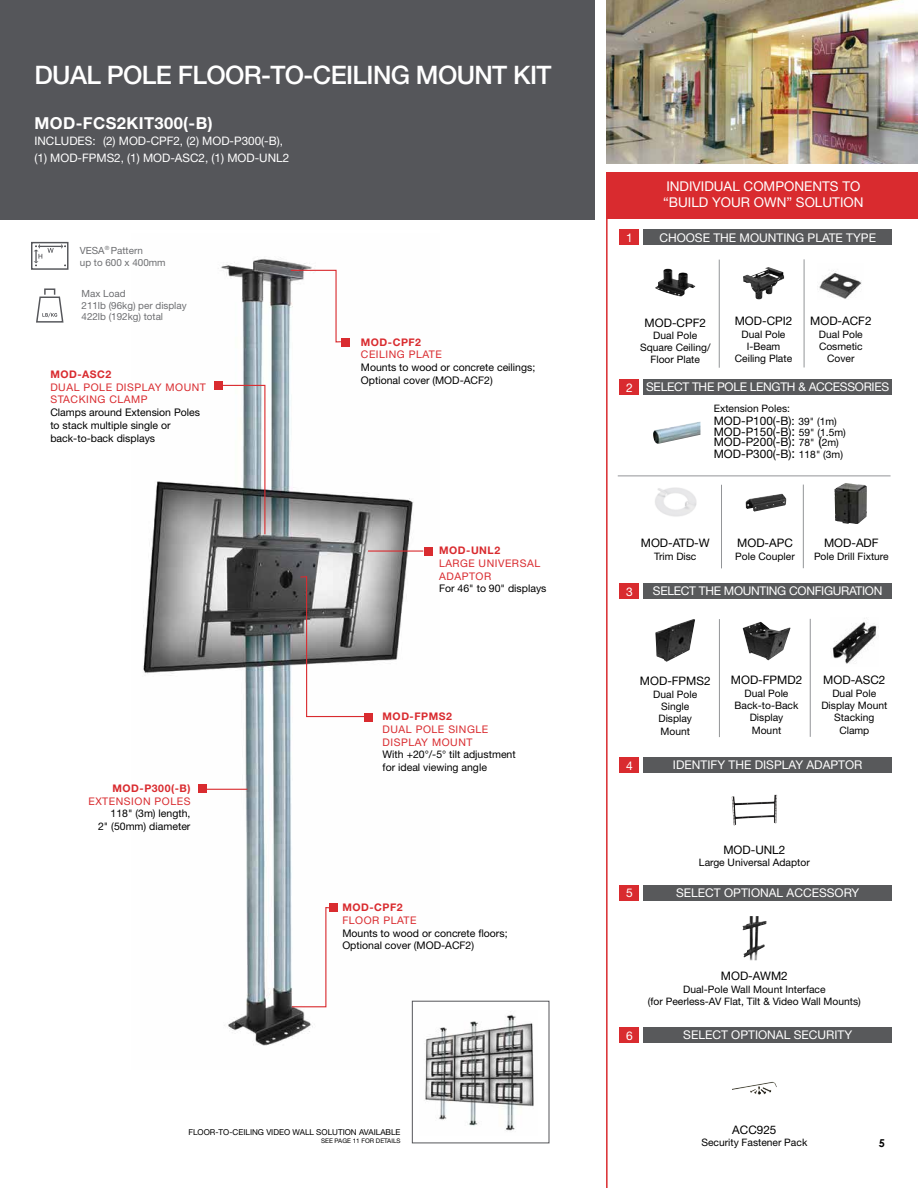
<style>
.page{position:relative;width:918px;height:1188px;background:#fff}
.page>*{position:absolute;margin:0;border:0;box-sizing:border-box;transform-origin:0 0}
.t1{font:500 25.5px "Helvetica Neue LT Std";letter-spacing:-.025em;color:#fff}
.t2{font:700 16.5px "Helvetica Neue LT Std";letter-spacing:.025em;color:#fff}
.t3{font:13.5px/16.2px "Helvetica Neue LT Std";color:#fff}
.t4{font:12px "Helvetica Neue LT Std";color:#fff}
.t5{font:12px "Helvetica Neue LT Std";letter-spacing:-.025em;color:#fff}
.t6{font:11.7px/10.5px "Helvetica Neue LT Std";color:#000}
.t7{font:11.7px/16.4px "Helvetica Neue LT Std";color:#fff}
.t8{font:700 10.8px "Century Gothic";color:#000}
.t9{font:10.5px/12.8px "Helvetica Neue LT Std";color:#000}
.t10{font:10.5px/12.8px "Helvetica Neue LT Std";letter-spacing:.05em;color:#d92b2f}
.t11{font:700 10.5px "Helvetica Neue LT Std";letter-spacing:.05em;color:#d92b2f}
.t12{font:10.2px/12.3px "Helvetica Neue LT Std";color:#000;text-align:center}
.t13{font:9.9px/11.9px "Helvetica Neue LT Std";color:#6d6e71}
.t14{font:8.1px "Helvetica Neue LT Std";color:#000}
.t15{font:6.3px "Helvetica Neue LT Std";color:#000}
.s1{font-size:10.2px}
.s2{font-size:13.2px}
</style>
<div class="page">
<img style="left:143px;top:257px;width:296px;height:812px">
<div style="left:0;top:0;width:594px;height:219px;background:#55565a"></div>
<img style="left:606px;top:0;width:312px;height:164px">
<div style="left:341px;top:338px;width:9px;height:9px;background:#d92b2f"></div>
<svg style="left:299px;top:576px;width:67px;height:142px"></svg>
<div style="left:365px;top:713px;width:8px;height:9px;background:#d92b2f"></div>
<svg style="left:291px;top:906px;width:40px;height:102px"></svg>
<div style="left:329px;top:904px;width:9px;height:8px;background:#d92b2f"></div>
<svg style="left:290px;top:269px;width:52px;height:74px"></svg>
<hr style="left:368px;top:550px;width:55px;height:2px;background:#d92b2f">
<div style="left:424px;top:547px;width:9px;height:8px;background:#d92b2f"></div>
<svg style="left:218px;top:384px;width:48px;height:151px"></svg>
<div style="left:214px;top:381px;width:9px;height:9px;background:#d92b2f"></div>
<hr style="left:206px;top:789px;width:41px;height:1px;background:#d92b2f">
<div style="left:198px;top:784px;width:9px;height:9px;background:#d92b2f"></div>
<div style="left:606px;top:173px;width:312px;height:46px;background:#d92b2f"></div>
<img style="left:655px;top:619px;width:40px;height:43px">
<img style="left:742px;top:622px;width:49px;height:38px">
<img style="left:732px;top:795px;width:45px;height:30px">
<img style="left:832px;top:618px;width:47px;height:46px">
<img style="left:819px;top:270px;width:43px;height:29px">
<img style="left:732px;top:1082px;width:45px;height:12px">
<img style="left:742px;top:916px;width:25px;height:44px">
<img style="left:835px;top:483px;width:32px;height:41px">
<img style="left:746px;top:494px;width:40px;height:18px">
<img style="left:655px;top:487px;width:42px;height:30px">
<img style="left:743px;top:267px;width:41px;height:33px">
<img style="left:655px;top:269px;width:40px;height:27px">
<hr style="left:606px;top:173px;width:2px;height:1015px;background:#d92b2f">
<div style="left:412px;top:1001px;width:137px;height:142px;border:1px solid #55565a"></div>
<div style="left:643px;top:885px;width:249px;height:15px;background:#58595b"></div>
<div style="left:643px;top:1028px;width:249px;height:15px;background:#58595b"></div>
<div style="left:643px;top:584px;width:249px;height:15px;background:#58595b"></div>
<div style="left:643px;top:758px;width:249px;height:15px;background:#58595b"></div>
<div style="left:643px;top:230px;width:249px;height:15px;background:#58595b"></div>
<div style="left:619px;top:230px;width:20px;height:15px;background:#d92b2f"></div>
<div style="left:619px;top:380px;width:20px;height:15px;background:#d92b2f"></div>
<div style="left:619px;top:584px;width:20px;height:15px;background:#d92b2f"></div>
<div style="left:619px;top:758px;width:20px;height:15px;background:#d92b2f"></div>
<div style="left:619px;top:885px;width:20px;height:15px;background:#d92b2f"></div>
<div style="left:619px;top:1028px;width:20px;height:15px;background:#d92b2f"></div>
<div style="left:643px;top:380px;width:249px;height:15px;background:#58595b"></div>
<img style="left:420px;top:1011px;width:114px;height:120px">
<img style="left:653px;top:421px;width:47px;height:23px">
<div style="left:31px;top:242px;width:38px;height:28px;border:1px solid #55565a"></div>
<svg style="left:34px;top:244px;width:32px;height:22px"></svg>
<svg style="left:36px;top:288px;width:28px;height:34px"></svg>
<hr style="left:719px;top:260px;width:1px;height:108px;background:#939598">
<hr style="left:804px;top:259px;width:1px;height:108px;background:#939598">
<hr style="left:721px;top:485px;width:1px;height:83px;background:#939598">
<hr style="left:803px;top:485px;width:1px;height:83px;background:#939598">
<hr style="left:618px;top:476px;width:273px;height:1px;background:#939598">
<hr style="left:719px;top:619px;width:1px;height:118px;background:#939598">
<hr style="left:810px;top:619px;width:1px;height:118px;background:#939598">
<h1 class="t1" style="left:34px;top:59px;width:519px">DUAL POLE FLOOR-TO-CEILING MOUNT KIT</h1>
<h2 class="t2" style="left:34px;top:113px;width:180px">MOD-FCS2KIT300(-B)</h2>
<p class="t7" style="left:34px;top:133px;width:256px">INCLUDES: (2) MOD-CPF2, (2) MOD-P300(-B), (1) MOD-FPMS2, (1) MOD-ASC2, (1) MOD-UNL2</p>
<p class="t13" style="left:80px;top:244px;width:87px">VESA<sup>®</sup> Pattern<br>up to 600 x 400mm</p>
<p class="t13" style="left:82px;top:287px;width:107px">Max Load<br>211lb (96kg) per display<br>422lb (192kg) total</p>
<p class="t11" style="left:50px;top:368px;width:63px">MOD-ASC2</p>
<p class="t10" style="left:50px;top:380px;width:157px">DUAL POLE DISPLAY MOUNT<br>STACKING CLAMP</p>
<p class="t9" style="left:50px;top:406px;width:151px">Clamps around Extension Poles to stack multiple single or back-to-back displays</p>
<p class="t11" style="left:113px;top:782px;width:79px">MOD-P300(-B)</p>
<p class="t10" style="left:88px;top:794px;width:104px">EXTENSION POLES</p>
<p class="t9" style="left:98px;top:807px;width:94px;text-align:right">118" (3m) length,<br>2" (50mm) diameter</p>
<p class="t11" style="left:361px;top:335px;width:62px">MOD-CPF2</p>
<p class="t10" style="left:361px;top:348px;width:82px">CEILING PLATE</p>
<p class="t9" style="left:361px;top:361px;width:176px">Mounts to wood or concrete ceilings;<br>Optional cover (MOD-ACF2)</p>
<p class="t11" style="left:439px;top:544px;width:63px">MOD-UNL2</p>
<p class="t10" style="left:439px;top:557px;width:103px">LARGE UNIVERSAL<br>ADAPTOR</p>
<p class="t9" style="left:439px;top:582px;width:109px">For 46" to 90" displays</p>
<p class="t11" style="left:383px;top:710px;width:71px">MOD-FPMS2</p>
<p class="t10" style="left:383px;top:723px;width:107px">DUAL POLE SINGLE<br>DISPLAY MOUNT</p>
<p class="t9" style="left:383px;top:748px;width:135px">With +20°/-5° tilt adjustment for ideal viewing angle</p>
<p class="t11" style="left:342px;top:901px;width:62px">MOD-CPF2</p>
<p class="t10" style="left:342px;top:914px;width:76px">FLOOR PLATE</p>
<p class="t9" style="left:342px;top:926px;width:167px">Mounts to wood or concrete floors;<br>Optional cover (MOD-ACF2)</p>
<p class="t14" style="left:188px;top:1128px;width:214px">FLOOR-TO-CEILING VIDEO WALL SOLUTION AVAILABLE</p>
<p class="t15" style="left:321px;top:1137px;width:81px">SEE PAGE 11 FOR DETAILS</p>
<p class="t4" style="left:626px;top:230px;width:8px">1</p>
<h3 class="t3" style="left:663px;top:178px;width:202px">INDIVIDUAL COMPONENTS TO “BUILD YOUR OWN” SOLUTION</h3>
<p class="t4" style="left:659px;top:230px;width:218px">CHOOSE THE MOUNTING PLATE TYPE</p>
<p class="t4" style="left:626px;top:380px;width:8px">2</p>
<p class="t6" style="left:735px;top:316px;width:59px">MOD-CPI2</p>
<p class="t12" style="left:735px;top:328px;width:59px">Dual Pole<br>I-Beam<br>Ceiling Plate</p>
<p class="t12" style="left:714px;top:402px;width:78px">Extension Poles:</p>
<p class="t6" style="left:714px;top:416px;width:134px">MOD-P100(-B): <span class="s1">39" (1m)<br></span>MOD-P150(-B)<span class="s2">:</span> <span class="s1">59" (1.5m)<br></span>MOD-P200(-B)<span class="s2">:</span> <span class="s1">78"</span> <span class="s2">(</span><span class="s1">2m)</span></p>
<p class="t6" style="left:714px;top:449px;width:131px">MOD-P300(-B)<span class="s2">:</span> <span class="s1">118" (3m)</span></p>
<p class="t6" style="left:810px;top:316px;width:63px">MOD-ACF2</p>
<p class="t12" style="left:819px;top:328px;width:45px">Dual Pole<br>Cosmetic<br>Cover</p>
<p class="t6" style="left:645px;top:317px;width:63px">MOD-CPF2</p>
<p class="t12" style="left:640px;top:329px;width:72px">Dual Pole<br>Square Ceiling/<br>Floor Plate</p>
<p class="t5" style="left:646px;top:380px;width:245px">SELECT THE POLE LENGTH &amp; ACCESSORIES</p>
<p class="t6" style="left:641px;top:538px;width:70px">MOD-ATD-W</p>
<p class="t12" style="left:654px;top:550px;width:44px">Trim Disc</p>
<p class="t6" style="left:737px;top:538px;width:57px">MOD-APC</p>
<p class="t12" style="left:735px;top:550px;width:61px">Pole Coupler</p>
<p class="t6" style="left:824px;top:538px;width:56px">MOD-ADF</p>
<p class="t12" style="left:814px;top:550px;width:76px">Pole Drill Fixture</p>
<p class="t4" style="left:626px;top:584px;width:8px">3</p>
<p class="t5" style="left:653px;top:584px;width:231px">SELECT THE MOUNTING CONFIGURATION</p>
<p class="t6" style="left:640px;top:676px;width:72px">MOD-FPMS2</p>
<p class="t12" style="left:653px;top:688px;width:45px">Dual Pole<br>Single<br>Display<br>Mount</p>
<p class="t6" style="left:731px;top:675px;width:73px">MOD-FPMD2</p>
<p class="t12" style="left:735px;top:687px;width:65px">Dual Pole<br>Back-to-Back<br>Display<br>Mount</p>
<p class="t6" style="left:823px;top:675px;width:64px">MOD-ASC2</p>
<p class="t12" style="left:821px;top:687px;width:68px">Dual Pole<br>Display Mount<br>Stacking<br>Clamp</p>
<p class="t4" style="left:626px;top:758px;width:8px">4</p>
<p class="t4" style="left:673px;top:758px;width:191px">IDENTIFY THE DISPLAY ADAPTOR</p>
<p class="t4" style="left:626px;top:886px;width:8px">5</p>
<p class="t6" style="left:723px;top:845px;width:63px">MOD-UNL2</p>
<p class="t12" style="left:699px;top:857px;width:112px">Large Universal Adaptor</p>
<p class="t4" style="left:676px;top:886px;width:185px">SELECT OPTIONAL ACCESSORY</p>
<p class="t4" style="left:626px;top:1028px;width:8px">6</p>
<p class="t6" style="left:721px;top:971px;width:68px">MOD-AWM2</p>
<p class="t12" style="left:648px;top:983px;width:215px">Dual-Pole Wall Mount Interface<br>(for Peerless-AV Flat, Tilt &amp; Video Wall Mounts)</p>
<p class="t4" style="left:683px;top:1028px;width:170px">SELECT OPTIONAL SECURITY</p>
<p class="t6" style="left:732px;top:1124px;width:46px">ACC925</p>
<p class="t12" style="left:701px;top:1136px;width:107px">Security Fastener Pack</p>
<p class="t8" style="left:879px;top:1137px;width:8px">5</p>
</div>
